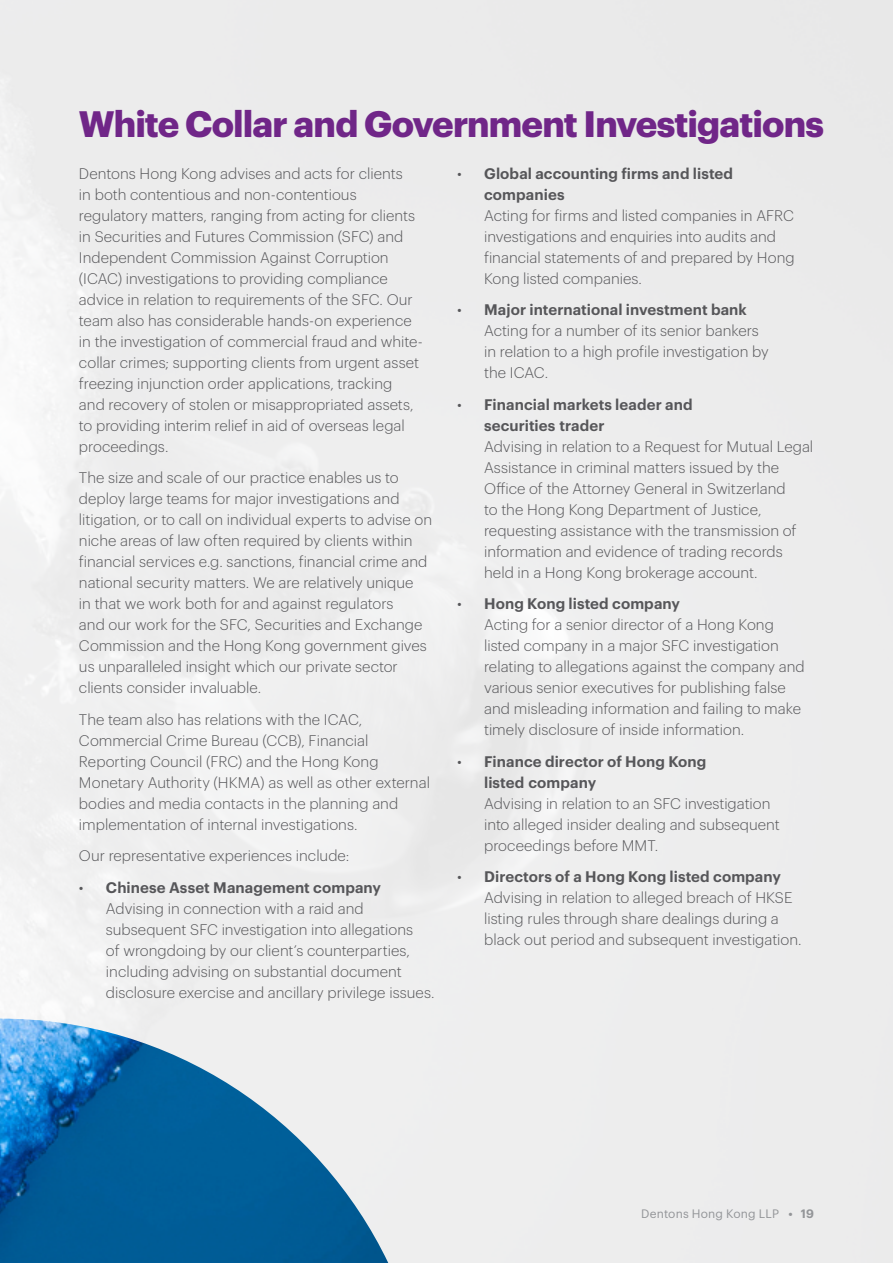
<style>
.page{position:relative;width:893px;height:1263px;background:#fff}
.page>*{position:absolute;margin:0;border:0;box-sizing:border-box;transform-origin:0 0}
.t1{font:700 36px "Dentons Sans";letter-spacing:-.025em;color:#702688}
.t2{font:300 15px/21px "Dentons Sans";color:#565659}
.t3{font:600 15px/21px "Dentons Sans";letter-spacing:.005em;color:#565659}
.t4{font:12px "Dentons Sans";letter-spacing:.01em;color:#939598}
.s1{font-weight:600}
.s2{font-weight:300}
</style>
<div class="page">
<img style="left:0;top:1018px;width:388px;height:245px">
<h1 class="t1" style="left:79px;top:96px;width:747px">White Collar and Government Investigations</h1>
<p class="t2" style="left:79px;top:161px;width:345px">Dentons Hong Kong advises and acts for clients<br>in both contentious and non-contentious regulatory matters, ranging from acting for clients in Securities and Futures Commission (SFC) and Independent Commission Against Corruption (ICAC) investigations to providing compliance advice in relation to requirements of the SFC. Our team also has considerable hands-on experience in the investigation of commercial fraud and white&shy;collar crimes; supporting clients from urgent asset freezing injunction order applications, tracking<br>and recovery of stolen or misappropriated assets, to providing interim relief in aid of overseas legal proceedings.</p>
<p class="t2" style="left:79px;top:466px;width:355px">The size and scale of our practice enables us to deploy large teams for major investigations and litigation, or to call on individual experts to advise on niche areas of law often required by clients within financial services e.g. sanctions, financial crime and national security matters. We are relatively unique<br>in that we work both for and against regulators<br>and our work for the SFC, Securities and Exchange Commission and the Hong Kong government gives us unparalleled insight which our private sector clients consider invaluable.</p>
<p class="t2" style="left:79px;top:707px;width:353px">The team also has relations with the ICAC, Commercial Crime Bureau (CCB), Financial Reporting Council (FRC) and the Hong Kong Monetary Authority (HKMA) as well as other external bodies and media contacts in the planning and implementation of internal investigations.</p>
<p class="t2" style="left:79px;top:844px;width:272px">Our representative experiences include:</p>
<p class="t2" style="left:106px;top:875px;width:330px;text-indent:-27px">• <span class="s1">Chinese Asset Management company </span>Advising in connection with a raid and subsequent SFC investigation into allegations<br>of wrongdoing by our client’s counterparties, including advising on substantial document disclosure exercise and ancillary privilege issues.</p>
<p class="t3" style="left:484px;top:161px;width:251px;text-indent:-27px"><span class="s2">•</span> Global accounting firms and listed companies</p>
<p class="t2" style="left:484px;top:203px;width:312px">Acting for firms and listed companies in AFRC investigations and enquiries into audits and financial statements of and prepared by Hong Kong listed companies.</p>
<p class="t2" style="left:484px;top:298px;width:286px;text-indent:-27px">• <span class="s1">Major international investment bank </span>Acting for a number of its senior bankers in relation to a high profile investigation by the ICAC.</p>
<p class="t3" style="left:484px;top:392px;width:210px;text-indent:-27px"><span class="s2">•</span> Financial markets leader and securities trader</p>
<p class="t2" style="left:484px;top:434px;width:331px">Advising in relation to a Request for Mutual Legal Assistance in criminal matters issued by the Office of the Attorney General in Switzerland<br>to the Hong Kong Department of Justice, requesting assistance with the transmission of information and evidence of trading records held in a Hong Kong brokerage account.</p>
<p class="t2" style="left:484px;top:592px;width:322px;text-indent:-27px">• <span class="s1">Hong Kong listed company<br></span>Acting for a senior director of a Hong Kong listed company in a major SFC investigation relating to allegations against the company and various senior executives for publishing false and misleading information and failing to make timely disclosure of inside information.</p>
<p class="t3" style="left:484px;top:749px;width:224px;text-indent:-27px"><span class="s2">•</span> Finance director of Hong Kong listed company</p>
<p class="t2" style="left:484px;top:791px;width:297px">Advising in relation to an SFC investigation into alleged insider dealing and subsequent proceedings before MMT.</p>
<p class="t2" style="left:484px;top:865px;width:319px;text-indent:-27px">• <span class="s1">Directors of a Hong Kong listed company </span>Advising in relation to alleged breach of HKSE listing rules through share dealings during a black out period and subsequent investigation.</p>
<p class="t4" style="left:641px;top:1205px;width:174px">Dentons Hong Kong LLP <span class="s1">• 19</span></p>
</div>
